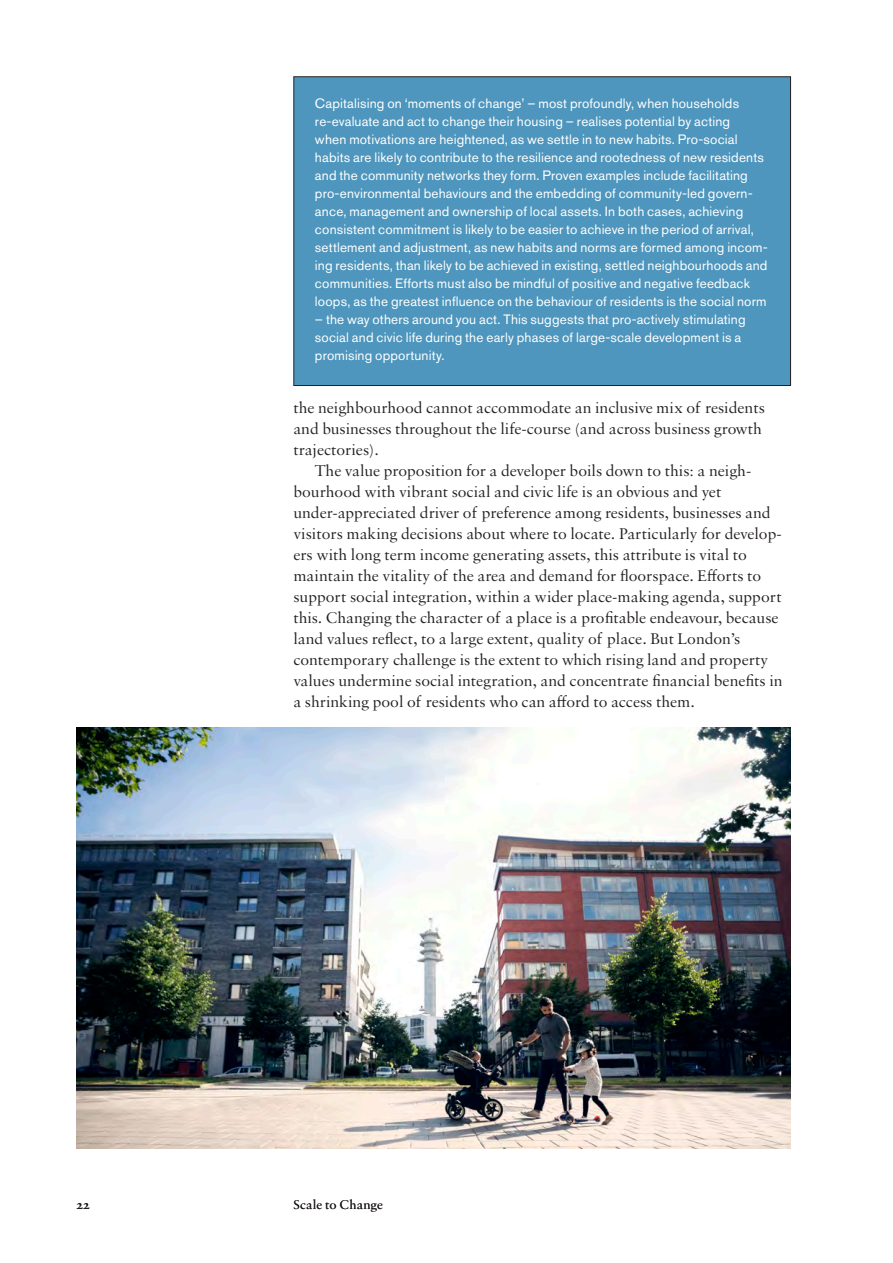
<style>
.page{position:relative;width:893px;height:1263px;background:#fff}
.page>*{position:absolute;margin:0;border:0;box-sizing:border-box;transform-origin:0 0}
.Body{font:16.5px/21px "Sabon MT Std";color:#231f20}
.Box_full_out{font:13.5px/18px "Akzidenz Grotesk Std";letter-spacing:.01em;color:#fff}
.t1{font:13.5px "Sabon MT Std";letter-spacing:.015em;color:#231f20}
.t2{font:600 13.5px "Sabon MT Std";color:#231f20}
</style>
<div class="page">
<img style="left:77px;top:728px;width:714px;height:420px">
<div style="left:294px;top:77px;width:496px;height:308px;background:#4e96bd"></div>
<div style="left:294px;top:77px;width:497px;height:309px;border:1px solid #231f20"></div>
<p class="Box_full_out" style="left:315px;top:94px;width:454px">Capitalising on ‘moments of change’ – most profoundly, when households re-evaluate and act to change their housing – realises potential by acting<br>when motivations are heightened, as we settle in to new habits. Pro-social habits are likely to contribute to the resilience and rootedness of new residents and the community networks they form. Proven examples include facilitating pro-environmental behaviours and the embedding of community-led govern&shy;ance, management and ownership of local assets. In both cases, achieving consistent commitment is likely to be easier to achieve in the period of arrival, settlement and adjustment, as new habits and norms are formed among incom&shy;ing residents, than likely to be achieved in existing, settled neighbourhoods and communities. Efforts must also be mindful of positive and negative feedback loops, as the greatest influence on the behaviour of residents is the social norm</p>
<p class="Box_full_out" style="left:315px;top:310px;width:432px">– the way others around you act. This suggests that pro-actively stimulating social and civic life during the early phases of large-scale development is a promising opportunity.</p>
<p class="Body" style="left:293px;top:396px;width:473px">the neighbourhood cannot accommodate an inclusive mix of residents and businesses throughout the life-course (and across business growth trajectories).</p>
<p class="Body" style="left:293px;top:459px;width:491px;text-indent:21px">The value proposition for a developer boils down to this: a neigh&shy;bourhood with vibrant social and civic life is an obvious and yet under-appreciated driver of preference among residents, businesses and visitors making decisions about where to locate. Particularly for develop&shy;ers with long term income generating assets, this attribute is vital to maintain the vitality of the area and demand for floorspace. Efforts to support social integration, within a wider place-making agenda, support this. Changing the character of a place is a profitable endeavour, because land values reflect, to a large extent, quality of place. But London’s contemporary challenge is the extent to which rising land and property values undermine social integration, and concentrate financial benefits in a shrinking pool of residents who can afford to access them.</p>
<p class="t2" style="left:77px;top:1196px;width:15px">22</p>
<p class="t1" style="left:293px;top:1196px;width:91px">Scale to Change</p>
</div>
